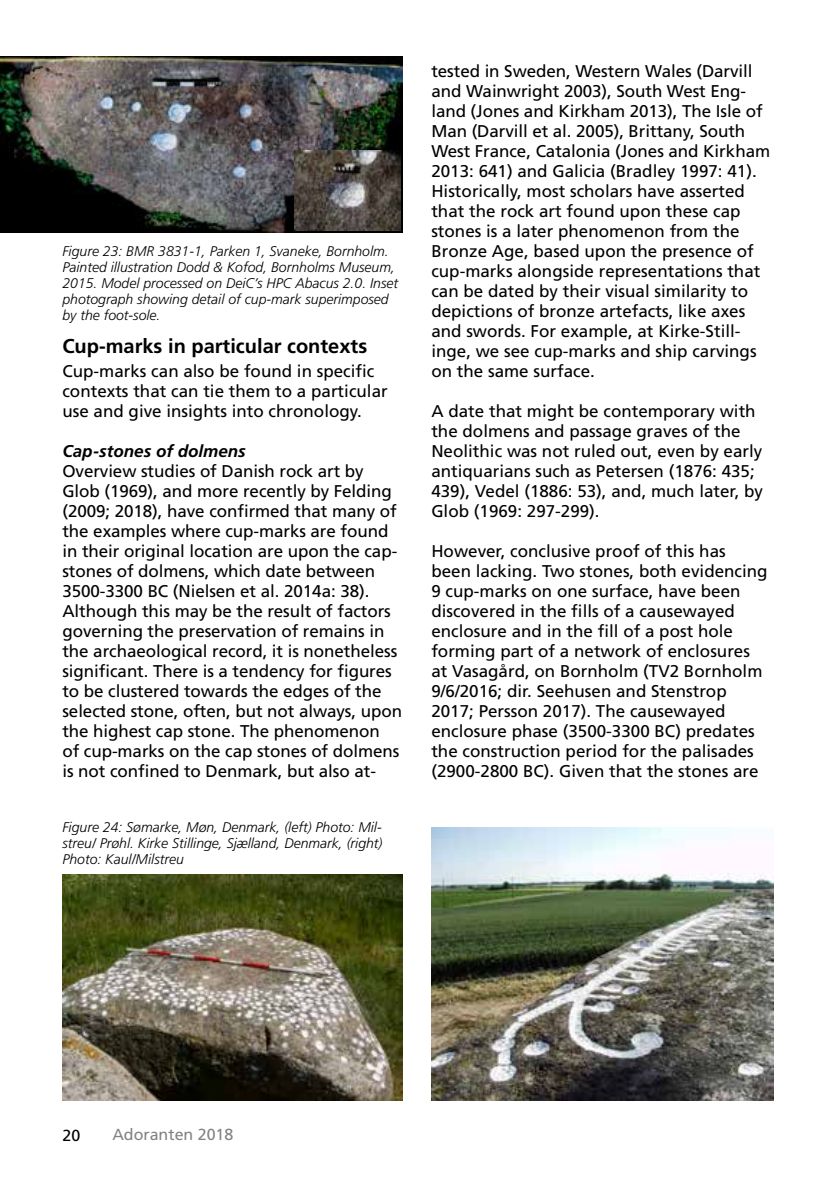
<style>
.page{position:relative;width:840px;height:1191px;background:#fff}
.page>*{position:absolute;margin:0;border:0;box-sizing:border-box;transform-origin:0 0}
.t1{font:700 20px "Frutiger";color:#000}
.t2{font:17px/20px "Frutiger";color:#000}
.t3{font:italic 700 17px "Frutiger";color:#000}
.t4{font:16px "Frutiger";color:#838382}
.t5{font:16px "Frutiger";color:#000}
.t6{font:italic 300 14px/16px "Frutiger";color:#000}
</style>
<div class="page">
<img style="left:0;top:57px;width:403px;height:175px">
<img style="left:431px;top:827px;width:342px;height:273px">
<img style="left:62px;top:874px;width:341px;height:226px">
<img style="left:294px;top:151px;width:106px;height:79px">
<p class="t6" style="left:62px;top:243px;width:337px">Figure 23: BMR 3831-1, Parken 1, Svaneke, Bornholm.<br>Painted illustration Dodd &amp; Kofod, Bornholms Museum, 2015. Model processed on DeiC’s HPC Abacus 2.0. Inset photograph showing detail of cup-mark superimposed by the foot-sole.</p>
<p class="t1" style="left:62px;top:334px;width:306px">Cup-marks in particular contexts</p>
<p class="t2" style="left:62px;top:361px;width:326px">Cup-marks can also be found in specific contexts that can tie them to a particular use and give insights into chronology.</p>
<p class="t3" style="left:62px;top:441px;width:185px">Cap-stones of dolmens</p>
<p class="t2" style="left:62px;top:461px;width:341px">Overview studies of Danish rock art by Glob (1969), and more recently by Felding (2009; 2018), have confirmed that many of the examples where cup-marks are found in their original location are upon the cap&shy;stones of dolmens, which date between 3500-3300 BC (Nielsen et al. 2014a: 38).<br>Although this may be the result of factors governing the preservation of remains in the archaeological record, it is nonetheless significant. There is a tendency for figures to be clustered towards the edges of the selected stone, often, but not always, upon the highest cap stone. The phenomenon<br>of cup-marks on the cap stones of dolmens is not confined to Denmark, but also at-</p>
<p class="t6" style="left:62px;top:819px;width:321px;text-align:justify">Figure 24: Sømarke, Møn, Denmark, (left) Photo: Mil&shy;streu/ Prøhl. Kirke Stillinge, Sjælland, Denmark, (right)<br>Photo: Kaul/Milstreu</p>
<p class="t2" style="left:431px;top:61px;width:340px">tested in Sweden, Western Wales (Darvill and Wainwright 2003), South West Eng&shy;land (Jones and Kirkham 2013), The Isle of Man (Darvill et al. 2005), Brittany, South West France, Catalonia (Jones and Kirkham 2013: 641) and Galicia (Bradley 1997: 41).<br>Historically, most scholars have asserted that the rock art found upon these cap stones is a later phenomenon from the Bronze Age, based upon the presence of cup-marks alongside representations that can be dated by their visual similarity to depictions of bronze artefacts, like axes and swords. For example, at Kirke-Still&shy;inge, we see cup-marks and ship carvings on the same surface.</p>
<p class="t2" style="left:431px;top:401px;width:333px">A date that might be contemporary with the dolmens and passage graves of the Neolithic was not ruled out, even by early antiquarians such as Petersen (1876: 435; 439), Vedel (1886: 53), and, much later, by Glob (1969: 297-299).</p>
<p class="t2" style="left:431px;top:541px;width:337px">However, conclusive proof of this has been lacking. Two stones, both evidencing 9 cup-marks on one surface, have been discovered in the fills of a causewayed enclosure and in the fill of a post hole forming part of a network of enclosures at Vasagård, on Bornholm (TV2 Bornholm 9/6/2016; dir. Seehusen and Stenstrop 2017; Persson 2017). The causewayed enclosure phase (3500-3300 BC) predates the construction period for the palisades (2900-2800 BC). Given that the stones are</p>
<p class="t5" style="left:62px;top:1125px;width:19px">20</p>
<p class="t4" style="left:112px;top:1124px;width:122px">Adoranten 2018</p>
</div>
